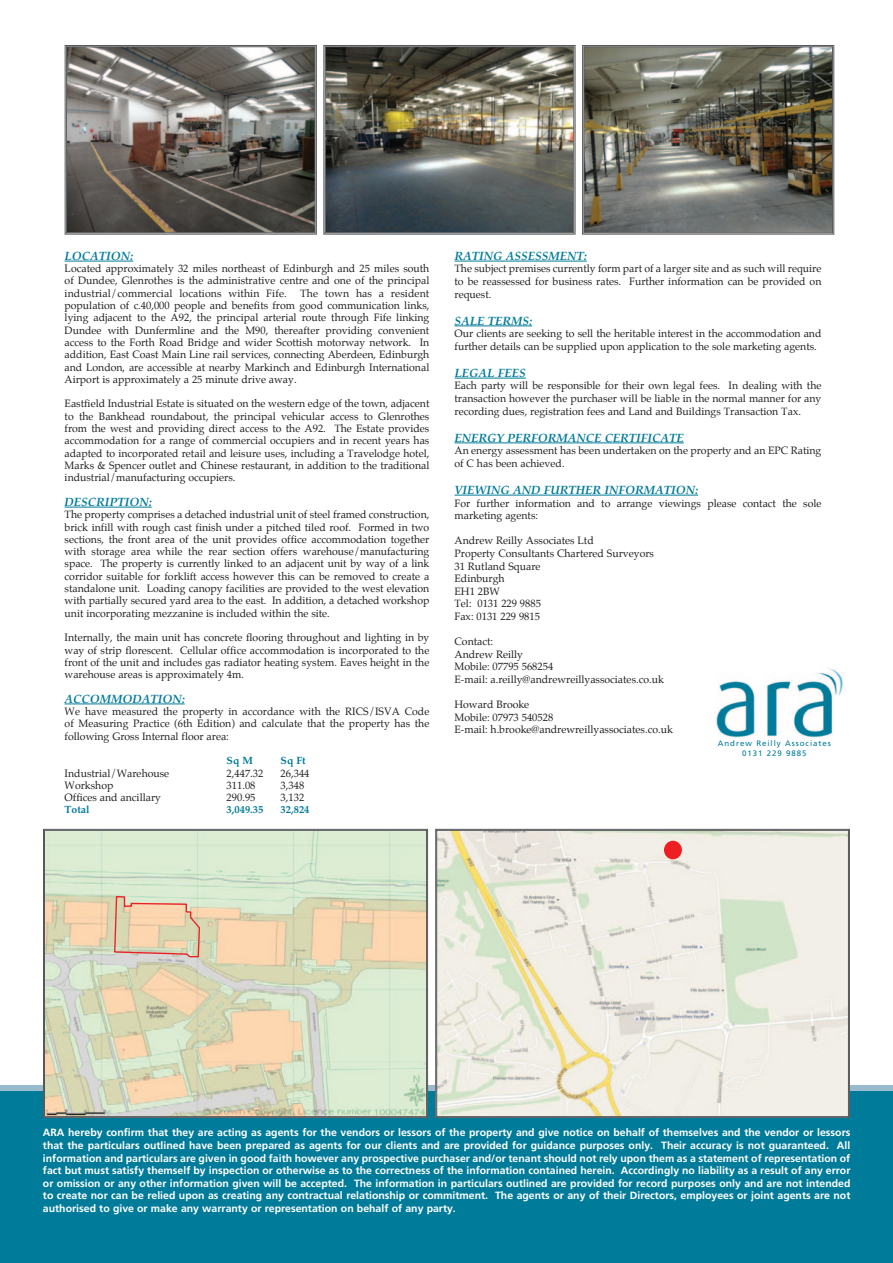
<style>
.page{position:relative;width:893px;height:1263px;background:#fff}
.page>*{position:absolute;margin:0;border:0;box-sizing:border-box;transform-origin:0 0}
.Rear_head{font:italic 700 12px "Palatino";color:#007b9a}
.Rear_text{font:10.5px/12.3px "Palatino";color:#231f20;text-align:justify}
.t1{font:700 10.5px/12.6px "Frutiger";color:#fff;text-align:justify}
.Rear_text-2{font:700 10.5px "Palatino";color:#007b9a}
.t2{font:7.95px "Frutiger";letter-spacing:.12em;color:#007b9a}
</style>
<div class="page">
<hr style="left:65px;top:261px;width:68px;height:1px;background:#007b9a">
<hr style="left:65px;top:507px;width:87px;height:1px;background:#007b9a">
<hr style="left:65px;top:704px;width:120px;height:1px;background:#007b9a">
<hr style="left:454px;top:261px;width:133px;height:1px;background:#007b9a">
<hr style="left:454px;top:326px;width:78px;height:1px;background:#007b9a">
<hr style="left:454px;top:378px;width:72px;height:1px;background:#007b9a">
<hr style="left:454px;top:443px;width:230px;height:1px;background:#007b9a">
<hr style="left:454px;top:495px;width:244px;height:1px;background:#007b9a">
<div style="left:0;top:1091px;width:893px;height:172px;background:#007b9a"></div>
<div style="left:0;top:1085px;width:893px;height:6px;background:#97bacd"></div>
<svg style="left:435px;top:828px;width:415px;height:290px;background:#eae8dc"></svg>
<div style="left:437px;top:830px;width:412px;height:287px;border:1px solid #57585a"></div>
<svg style="left:43px;top:828px;width:385px;height:290px;background:#dadbbe"></svg>
<div style="left:44px;top:830px;width:383px;height:287px;border:1px solid #57585a"></div>
<img style="left:323px;top:45px;width:253px;height:190px">
<div style="left:325px;top:47px;width:249px;height:186px;border:1px solid #57585a"></div>
<img style="left:582px;top:45px;width:253px;height:190px">
<div style="left:584px;top:47px;width:249px;height:186px;border:1px solid #57585a"></div>
<svg style="left:64px;top:45px;width:253px;height:190px;background:#706c67"></svg>
<div style="left:66px;top:47px;width:249px;height:186px;border:1px solid #57585a"></div>
<img style="left:716px;top:668px;width:127px;height:70px">
<p class="Rear_head" style="left:65px;top:249px;width:70px">LOCATION:</p>
<p class="Rear_text" style="left:65px;top:262px;width:366px">Located approximately 32 miles northeast of Edinburgh and 25 miles south of Dundee, Glenrothes is the administrative centre and one of the principal industrial/commercial locations within Fife.</p>
<p class="Rear_text" style="left:65px;top:287px;width:366px;text-indent:236px">The town has a resident population of c.40,000 people and benefits from good communication links, lying adjacent to the A92, the principal arterial route through Fife linking Dundee with Dunfermline and the M90, thereafter providing convenient access to the Forth Road Bridge and wider Scottish motorway network. In addition, East Coast Main Line rail services, connecting Aberdeen, Edinburgh and London, are accessible at nearby Markinch and Edinburgh International Airport is approximately a 25 minute drive away.</p>
<p class="Rear_text" style="left:65px;top:398px;width:366px">Eastfield Industrial Estate is situated on the western edge of the town, adjacent to the Bankhead roundabout, the principal vehicular access to Glenrothes from the west and providing direct access to the A92. The Estate provides accommodation for a range of commercial occupiers and in recent years has adapted to incorporated retail and leisure uses, including a Travelodge hotel, Marks &amp; Spencer outlet and Chinese restaurant, in addition to the traditional industrial/manufacturing occupiers.</p>
<p class="Rear_head" style="left:65px;top:495px;width:89px">DESCRIPTION:</p>
<p class="Rear_text" style="left:65px;top:508px;width:366px">The property comprises a detached industrial unit of steel framed construction, brick infill with rough cast finish under a pitched tiled roof. Formed in two sections, the front area of the unit provides office accommodation together with storage area while the rear section offers warehouse/manufacturing space. The property is currently linked to an adjacent unit by way of a link corridor suitable for forklift access however this can be removed to create a standalone unit. Loading canopy facilities are provided to the west elevation with partially secured yard area to the east. In addition, a detached workshop unit incorporating mezzanine is included within the site.</p>
<p class="Rear_text" style="left:65px;top:631px;width:366px">Internally, the main unit has concrete flooring throughout and lighting in by way of strip florescent. Cellular office accommodation is incorporated to the front of the unit and includes gas radiator heating system. Eaves height in the warehouse areas is approximately 4m.</p>
<p class="Rear_head" style="left:65px;top:692px;width:122px">ACCOMMODATION:</p>
<p class="Rear_text" style="left:65px;top:705px;width:366px">We have measured the property in accordance with the RICS/ISVA Code of Measuring Practice (6th Edition) and calculate that the property has the following Gross Internal floor area:</p>
<p class="Rear_text-2" style="left:227px;top:754px;width:28px">Sq M</p>
<p class="Rear_text-2" style="left:281px;top:754px;width:27px">Sq Ft</p>
<p class="Rear_text" style="left:65px;top:767px;width:106px">Industrial/Warehouse</p>
<p class="Rear_text" style="left:227px;top:767px;width:38px">2,447.32</p>
<p class="Rear_text" style="left:281px;top:767px;width:30px">26,344</p>
<p class="Rear_text" style="left:65px;top:779px;width:50px">Workshop</p>
<p class="Rear_text" style="left:227px;top:779px;width:30px">311.08</p>
<p class="Rear_text" style="left:281px;top:779px;width:25px">3,348</p>
<p class="Rear_text" style="left:65px;top:791px;width:98px">Offices and ancillary</p>
<p class="Rear_text" style="left:227px;top:791px;width:30px">290.95</p>
<p class="Rear_text" style="left:281px;top:791px;width:25px">3,132</p>
<p class="Rear_text-2" style="left:65px;top:804px;width:27px">Total</p>
<p class="Rear_text-2" style="left:227px;top:804px;width:38px">3,049.35</p>
<p class="Rear_text-2" style="left:281px;top:804px;width:30px">32,824</p>
<p class="Rear_head" style="left:454px;top:249px;width:134px">RATING ASSESSMENT:</p>
<p class="Rear_text" style="left:454px;top:263px;width:368px">The subject premises currently form part of a larger site and as such will require to be reassessed for business rates. Further information can be provided on request.</p>
<p class="Rear_head" style="left:454px;top:314px;width:79px">SALE TERMS:</p>
<p class="Rear_text" style="left:454px;top:327px;width:368px">Our clients are seeking to sell the heritable interest in the accommodation and further details can be supplied upon application to the sole marketing agents.</p>
<p class="Rear_head" style="left:454px;top:366px;width:73px">LEGAL FEES</p>
<p class="Rear_text" style="left:454px;top:380px;width:368px">Each party will be responsible for their own legal fees. In dealing with the transaction however the purchaser will be liable in the normal manner for any recording dues, registration fees and Land and Buildings Transaction Tax.</p>
<p class="Rear_head" style="left:454px;top:431px;width:231px">ENERGY PERFORMANCE CERTIFICATE</p>
<p class="Rear_text" style="left:454px;top:444px;width:368px">An energy assessment has been undertaken on the property and an EPC Rating of C has been achieved.</p>
<p class="Rear_head" style="left:454px;top:483px;width:245px">VIEWING AND FURTHER INFORMATION:</p>
<p class="Rear_text" style="left:454px;top:497px;width:368px">For further information and to arrange viewings please contact the sole marketing agents:</p>
<p class="Rear_text" style="left:454px;top:534px;width:141px">Andrew Reilly Associates Ltd</p>
<p class="Rear_text" style="left:454px;top:547px;width:201px">Property Consultants Chartered Surveyors</p>
<p class="Rear_text" style="left:454px;top:560px;width:88px">31 Rutland Square</p>
<p class="Rear_text" style="left:454px;top:572px;width:52px">Edinburgh</p>
<p class="Rear_text" style="left:454px;top:585px;width:47px">EH1 2BW</p>
<p class="Rear_text" style="left:454px;top:597px;width:88px">Tel: 0131 229 9885</p>
<p class="Rear_text" style="left:454px;top:610px;width:87px">Fax: 0131 229 9815</p>
<p class="Rear_text" style="left:454px;top:635px;width:40px">Contact:</p>
<p class="Rear_text" style="left:454px;top:648px;width:70px">Andrew Reilly</p>
<p class="Rear_text" style="left:454px;top:660px;width:100px">Mobile: 07795 568254</p>
<p class="Rear_text" style="left:454px;top:673px;width:211px">E-mail: a.reilly@andrewreillyassociates.co.uk</p>
<p class="Rear_text" style="left:454px;top:698px;width:76px">Howard Brooke</p>
<p class="Rear_text" style="left:454px;top:711px;width:100px">Mobile: 07973 540528</p>
<p class="Rear_text" style="left:454px;top:723px;width:220px">E-mail: h.brooke@andrewreillyassociates.co.uk</p>
<p class="t2" style="left:718px;top:739px;width:115px">Andrew Reilly Associates</p>
<p class="t2" style="left:742px;top:748px;width:66px">0131 229 9885</p>
<p class="t1" style="left:43px;top:1126px;width:809px">ARA hereby confirm that they are acting as agents for the vendors or lessors of the property and give notice on behalf of themselves and the vendor or lessors that the particulars outlined have been prepared as agents for our clients and are provided for guidance purposes only. Their accuracy is not guaranteed. All information and particulars are given in good faith however any prospective purchaser and/or tenant should not rely upon them as a statement of representation of fact but must satisfy themself by inspection or otherwise as to the correctness of the information contained herein. Accordingly no liability as a result of any error or omission or any other information given will be accepted. The information in particulars outlined are provided for record purposes only and are not intended to create nor can be relied upon as creating any contractual relationship or commitment. The agents or any of their Directors, employees or joint agents are not authorised to give or make any warranty or representation on behalf of any party.</p>
</div>
